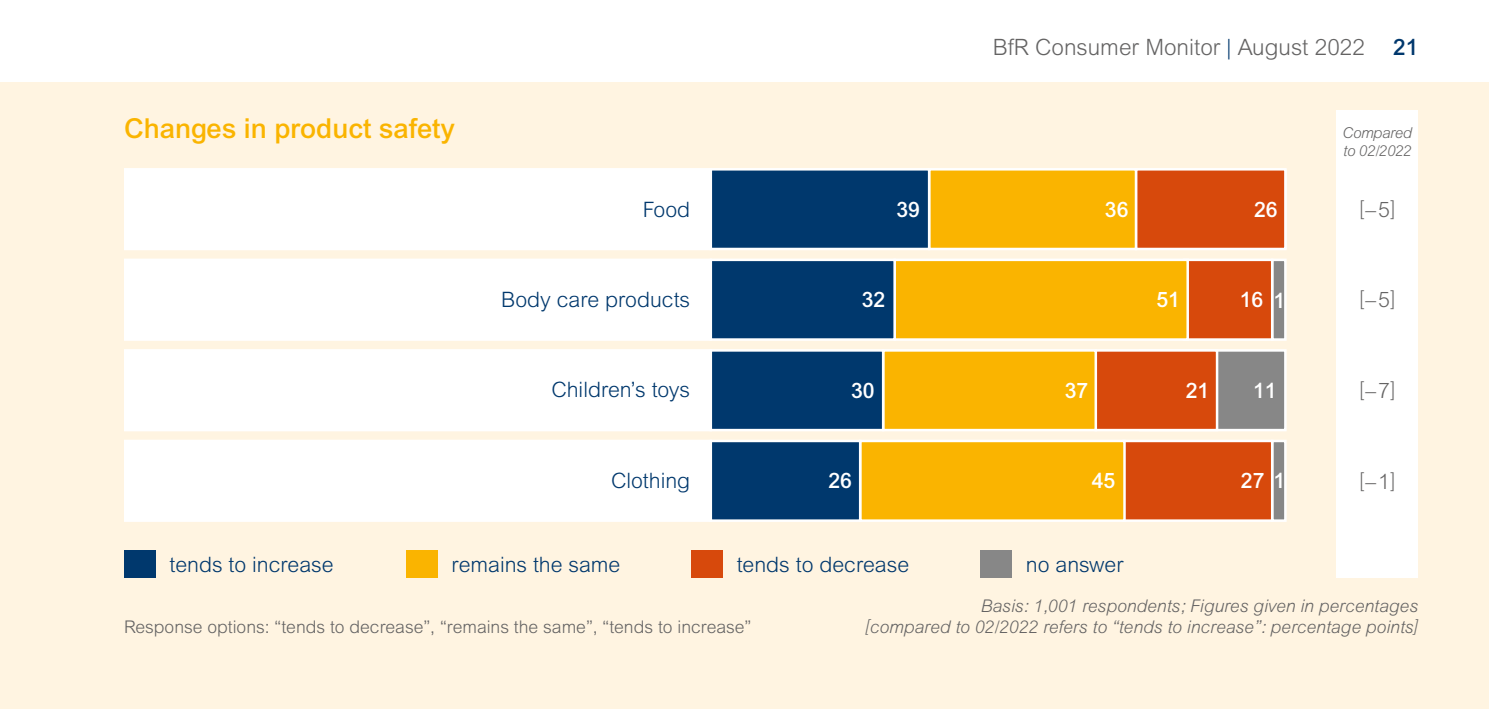
<style>
.page{position:relative;width:1489px;height:709px;background:#fff}
.page>*{position:absolute;margin:0;border:0;box-sizing:border-box;transform-origin:0 0}
.Head2_farbig-orange{font:500 27.5px "Arial MT Pro";color:#fab400}
.t1{font:300 22.5px "Arial MT Pro";color:#646363}
.t2{font:500 22.5px "Arial MT Pro";color:#00386d}
.t3{font:300 21.25px "Arial MT Pro";color:#00386d}
.t4{font:500 21.25px "Arial MT Pro";color:#fff}
.t5{font:300 21.25px "Meta OT";color:#646363}
.Basis{font:italic 300 17.5px "Arial MT Pro";color:#646363}
.Info_Grafik{font:300 17.5px "Arial MT Pro";color:#646363}
.t6{font:italic 300 15px/18px "Arial MT Pro";letter-spacing:-.02em;color:#646363}
.s1{color:#00386d}
.s2{font-family:"Arial MT Pro"}
.s3{font-family:"Meta OT"}
</style>
<div class="page">
<div style="left:0;top:82px;width:1488px;height:627px;background:#fff4e1"></div>
<div style="left:1336px;top:110px;width:81px;height:467px;background:#fff"></div>
<div style="left:1272px;top:260px;width:13px;height:79px;background:#878787"></div>
<div style="left:1270px;top:258px;width:16px;height:83px;border:2px solid #fff"></div>
<div style="left:1140px;top:350px;width:145px;height:80px;background:#878787"></div>
<div style="left:1138px;top:349px;width:148px;height:82px;border:2px solid #fff"></div>
<div style="left:1272px;top:441px;width:13px;height:79px;background:#878787"></div>
<div style="left:1270px;top:440px;width:16px;height:82px;border:2px solid #fff"></div>
<div style="left:1135px;top:169px;width:150px;height:80px;background:#d7490c"></div>
<div style="left:1134px;top:168px;width:152px;height:82px;border:2px solid #fff"></div>
<div style="left:1183px;top:260px;width:89px;height:79px;background:#d7490c"></div>
<div style="left:1182px;top:258px;width:91px;height:83px;border:2px solid #fff"></div>
<div style="left:1095px;top:350px;width:121px;height:80px;background:#d7490c"></div>
<div style="left:1094px;top:349px;width:124px;height:82px;border:2px solid #fff"></div>
<div style="left:1123px;top:441px;width:149px;height:79px;background:#d7490c"></div>
<div style="left:1121px;top:440px;width:152px;height:82px;border:2px solid #fff"></div>
<div style="left:929px;top:169px;width:206px;height:80px;background:#fab400"></div>
<div style="left:927px;top:168px;width:210px;height:82px;border:2px solid #fff"></div>
<div style="left:894px;top:260px;width:293px;height:79px;background:#fab400"></div>
<div style="left:893px;top:258px;width:295px;height:83px;border:2px solid #fff"></div>
<div style="left:883px;top:350px;width:212px;height:80px;background:#fab400"></div>
<div style="left:881px;top:349px;width:215px;height:82px;border:2px solid #fff"></div>
<div style="left:860px;top:441px;width:264px;height:79px;background:#fab400"></div>
<div style="left:858px;top:440px;width:267px;height:82px;border:2px solid #fff"></div>
<div style="left:710px;top:169px;width:219px;height:80px;background:#00386d"></div>
<div style="left:709px;top:168px;width:221px;height:82px;border:2px solid #fff"></div>
<div style="left:710px;top:260px;width:184px;height:79px;background:#00386d"></div>
<div style="left:709px;top:258px;width:186px;height:83px;border:2px solid #fff"></div>
<div style="left:710px;top:350px;width:173px;height:80px;background:#00386d"></div>
<div style="left:709px;top:349px;width:175px;height:82px;border:2px solid #fff"></div>
<div style="left:710px;top:441px;width:150px;height:79px;background:#00386d"></div>
<div style="left:709px;top:440px;width:152px;height:82px;border:2px solid #fff"></div>
<div style="left:124px;top:169px;width:586px;height:80px;background:#fff"></div>
<div style="left:124px;top:168px;width:588px;height:82px;border:2px solid #fff"></div>
<div style="left:124px;top:260px;width:586px;height:79px;background:#fff"></div>
<div style="left:124px;top:258px;width:588px;height:83px;border:2px solid #fff"></div>
<div style="left:124px;top:350px;width:586px;height:80px;background:#fff"></div>
<div style="left:124px;top:349px;width:588px;height:82px;border:2px solid #fff"></div>
<div style="left:124px;top:441px;width:586px;height:79px;background:#fff"></div>
<div style="left:124px;top:440px;width:588px;height:82px;border:2px solid #fff"></div>
<div style="left:124px;top:550px;width:31px;height:27px;background:#00386d"></div>
<div style="left:691px;top:550px;width:31px;height:27px;background:#d7490c"></div>
<div style="left:980px;top:550px;width:31px;height:27px;background:#878787"></div>
<div style="left:406px;top:550px;width:31px;height:27px;background:#fab400"></div>
<h2 class="Head2_farbig-orange" style="left:124px;top:112px;width:332px">Changes in product safety</h2>
<p class="t3" style="left:642px;top:196px;width:49px">Food</p>
<p class="t3" style="left:501px;top:286px;width:190px">Body care products</p>
<p class="t3" style="left:551px;top:376px;width:140px">Children’s toys</p>
<p class="t3" style="left:611px;top:467px;width:81px">Clothing</p>
<p class="t1" style="left:992px;top:33px;width:374px">BfR Consumer Monitor <span class="s1">|</span> August 2022</p>
<p class="t2" style="left:1392px;top:34px;width:26px">21</p>
<p class="t6" style="left:1342px;top:124px;width:71px">Compared to 02/2022</p>
<p class="t4" style="left:896px;top:197px;width:25px">39</p>
<p class="t4" style="left:1104px;top:197px;width:25px">36</p>
<p class="t4" style="left:1253px;top:197px;width:25px">26</p>
<p class="t5" style="left:1358px;top:197px;width:38px">[<span class="s2">–5</span>]</p>
<p class="t4" style="left:861px;top:287px;width:25px">32</p>
<p class="t4" style="left:1156px;top:287px;width:25px">51</p>
<p class="t4" style="left:1239px;top:287px;width:25px">16</p>
<p class="t4" style="left:1273px;top:288px;width:13px">1</p>
<p class="t5" style="left:1358px;top:288px;width:38px">[<span class="s2">–5</span>]</p>
<p class="t4" style="left:851px;top:378px;width:25px">30</p>
<p class="t4" style="left:1064px;top:378px;width:25px">37</p>
<p class="t4" style="left:1185px;top:378px;width:25px">21</p>
<p class="t4" style="left:1252px;top:378px;width:25px">11</p>
<p class="t5" style="left:1358px;top:378px;width:38px">[<span class="s2">–7</span>]</p>
<p class="t4" style="left:828px;top:468px;width:25px">26</p>
<p class="t4" style="left:1091px;top:468px;width:25px">45</p>
<p class="t4" style="left:1240px;top:468px;width:46px">27 1</p>
<p class="t5" style="left:1358px;top:469px;width:38px">[<span class="s2">–1</span>]</p>
<p class="t3" style="left:169px;top:551px;width:166px">tends to increase</p>
<p class="t3" style="left:451px;top:551px;width:170px">remains the same</p>
<p class="t3" style="left:736px;top:551px;width:174px">tends to decrease</p>
<p class="t3" style="left:1025px;top:551px;width:99px">no answer</p>
<p class="Basis" style="left:980px;top:595px;width:439px">Basis: 1,001 respondents; Figures given in percentages</p>
<p class="Info_Grafik" style="left:124px;top:616px;width:629px">Response options: “tends to decrease”, “remains the same”, “tends to increase”</p>
<p class="Basis" style="left:865px;top:616px;width:554px"><span class="s3">[</span>compared to 02/2022 refers to “tends to increase”: percentage points<span class="s3">]</span></p>
</div>
